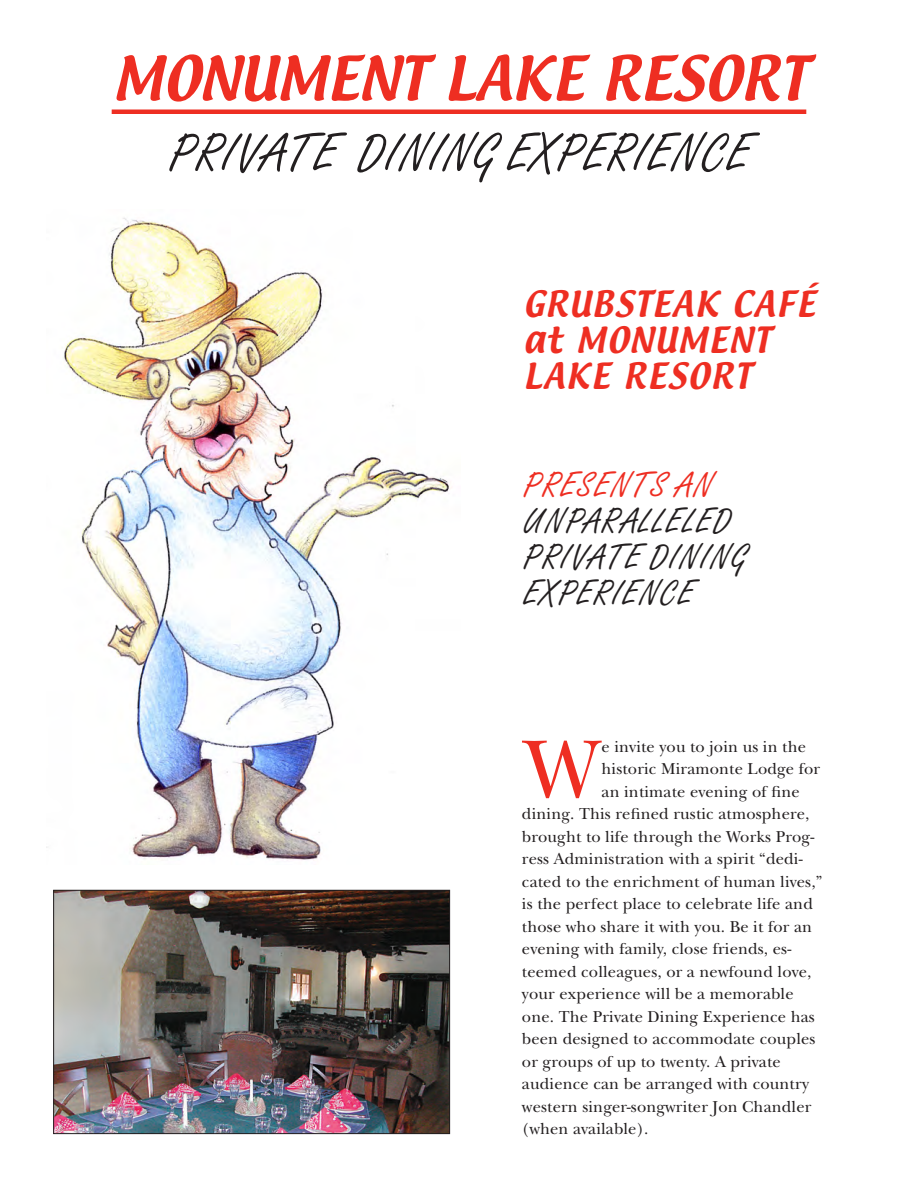
<style>
.page{position:relative;width:918px;height:1188px;background:#fff}
.page>*{position:absolute;margin:0;border:0;box-sizing:border-box;transform-origin:0 0}
.t1{font:84.75px "New Baskerville";color:#ee2e22}
.t2{font:54px "Freestyle Script";letter-spacing:.025em;color:#231f20}
.t3{font:54px "Textile";color:#ee2e22}
.t4{font:36px "Freestyle Script";letter-spacing:.05em;color:#231f20}
.t5{font:36px "Freestyle Script";letter-spacing:.05em;color:#ee2e22}
.t6{font:31.5px "Textile";letter-spacing:.05em;color:#ee2e22}
.t7{font:16.5px "New Baskerville";letter-spacing:.01em;color:#231f20}
</style>
<div class="page">
<hr style="left:112px;top:110px;width:694px;height:4px;background:#ee2e22">
<img style="left:55px;top:892px;width:393px;height:240px">
<div style="left:53px;top:890px;width:397px;height:244px;border:1px solid #231f20"></div>
<img style="left:63px;top:218px;width:386px;height:643px">
<p class="t3" style="left:112px;top:40px;width:696px">MONUMENT LAKE RESORT</p>
<p class="t2" style="left:169px;top:122px;width:582px">PRIVATE DINING EXPERIENCE</p>
<p class="t6" style="left:524px;top:281px;width:293px">GRUBSTEAK CAFÉ</p>
<p class="t6" style="left:524px;top:317px;width:248px">at MONUMENT</p>
<p class="t6" style="left:524px;top:353px;width:228px">LAKE RESORT</p>
<p class="t5" style="left:524px;top:463px;width:191px">PRESENTS AN</p>
<p class="t4" style="left:524px;top:499px;width:209px">UNPARALLELED</p>
<p class="t4" style="left:524px;top:535px;width:224px">PRIVATE DINING</p>
<p class="t4" style="left:524px;top:571px;width:171px">EXPERIENCE</p>
<p class="t1" style="left:524px;top:720px;width:78px">W</p>
<p class="t7" style="left:602px;top:737px;width:206px">e invite you to join us in the</p>
<p class="t7" style="left:602px;top:759px;width:220px">historic Miramonte Lodge for</p>
<p class="t7" style="left:602px;top:782px;width:200px">an intimate evening of fine</p>
<p class="t7" style="left:522px;top:804px;width:289px">dining. This refined rustic atmosphere,</p>
<p class="t7" style="left:522px;top:827px;width:294px">brought to life through the Works Prog-</p>
<p class="t7" style="left:522px;top:849px;width:282px">ress Administration with a spirit “dedi-</p>
<p class="t7" style="left:522px;top:872px;width:302px">cated to the enrichment of human lives,”</p>
<p class="t7" style="left:522px;top:894px;width:292px">is the perfect place to celebrate life and</p>
<p class="t7" style="left:522px;top:917px;width:292px">those who share it with you. Be it for an</p>
<p class="t7" style="left:522px;top:939px;width:271px">evening with family, close friends, es-</p>
<p class="t7" style="left:522px;top:962px;width:291px">teemed colleagues, or a newfound love,</p>
<p class="t7" style="left:522px;top:984px;width:273px">your experience will be a memorable</p>
<p class="t7" style="left:522px;top:1007px;width:294px">one. The Private Dining Experience has</p>
<p class="t7" style="left:522px;top:1029px;width:295px">been designed to accommodate couples</p>
<p class="t7" style="left:522px;top:1052px;width:260px">or groups of up to twenty. A private</p>
<p class="t7" style="left:522px;top:1074px;width:289px">audience can be arranged with country</p>
<p class="t7" style="left:522px;top:1097px;width:291px">western singer-songwriter Jon Chandler</p>
<p class="t7" style="left:522px;top:1119px;width:128px">(when available).</p>
</div>
